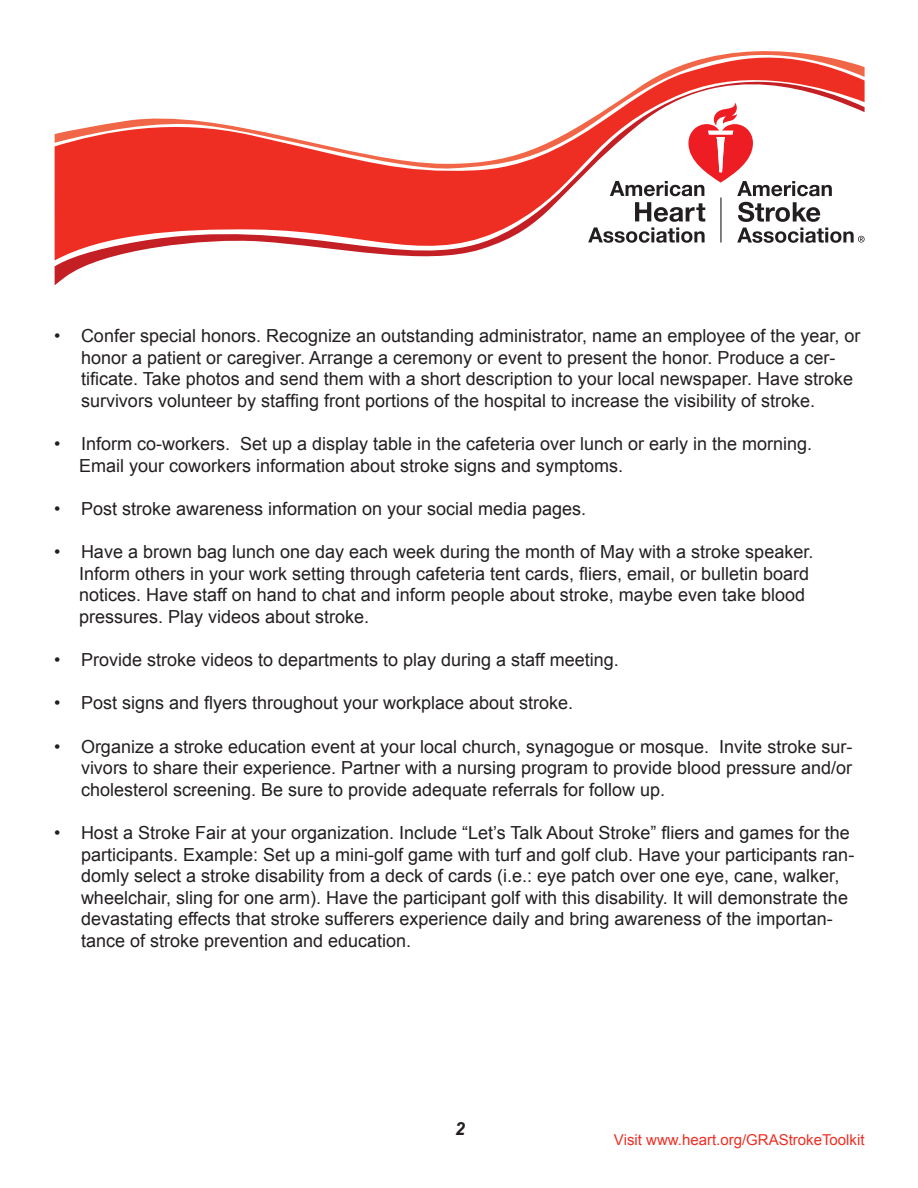
<style>
.page{position:relative;width:918px;height:1188px;background:#fff}
.page>*{position:absolute;margin:0;border:0;box-sizing:border-box;transform-origin:0 0}
.t1{font:18px/21.6px "Arial";color:#231f20}
.t2{font:italic 700 18px "Arial";color:#231f20}
.t3{font:15px "Arial";color:#ee2e22}
</style>
<div class="page">
<svg style="left:55px;top:51px;width:810px;height:217px"></svg>
<svg style="left:588px;top:202px;width:117px;height:41px"></svg>
<svg style="left:610px;top:102px;width:222px;height:94px"></svg>
<svg style="left:738px;top:202px;width:82px;height:20px"></svg>
<hr style="left:720px;top:197px;width:2px;height:46px;background:#231f20">
<svg style="left:737px;top:228px;width:128px;height:15px"></svg>
<p class="t1" style="left:81px;top:325px;width:781px;text-indent:-27px">• Confer special honors. Recognize an outstanding administrator, name an employee of the year, or honor a patient or caregiver. Arrange a ceremony or event to present the honor. Produce a cer&shy;tificate. Take photos and send them with a short description to your local newspaper. Have stroke survivors volunteer by staffing front portions of the hospital to increase the visibility of stroke.</p>
<p class="t1" style="left:54px;top:433px;width:760px">• Inform co-workers. Set up a display table in the cafeteria over lunch or early in the morning.</p>
<p class="t1" style="left:79px;top:455px;width:546px">Email your coworkers information about stroke signs and symptoms.</p>
<p class="t1" style="left:54px;top:498px;width:534px">• Post stroke awareness information on your social media pages.</p>
<p class="t1" style="left:54px;top:541px;width:761px">• Have a brown bag lunch one day each week during the month of May with a stroke speaker.</p>
<p class="t1" style="left:79px;top:563px;width:732px">Inform others in your work setting through cafeteria tent cards, fliers, email, or bulletin board notices. Have staff on hand to chat and inform people about stroke, maybe even take blood</p>
<p class="t1" style="left:79px;top:606px;width:292px">pressures. Play videos about stroke.</p>
<p class="t1" style="left:54px;top:649px;width:566px">• Provide stroke videos to departments to play during a staff meeting.</p>
<p class="t1" style="left:54px;top:693px;width:521px">• Post signs and flyers throughout your workplace about stroke.</p>
<p class="t1" style="left:81px;top:736px;width:773px;text-align:justify;text-indent:-27px">• Organize a stroke education event at your local church, synagogue or mosque. Invite stroke sur&shy;vivors to share their experience. Partner with a nursing program to provide blood pressure and/or cholesterol screening. Be sure to provide adequate referrals for follow up.</p>
<p class="t1" style="left:81px;top:822px;width:775px;text-indent:-27px">• Host a Stroke Fair at your organization. Include “Let’s Talk About Stroke” fliers and games for the participants. Example: Set up a mini-golf game with turf and golf club. Have your participants ran&shy;domly select a stroke disability from a deck of cards (i.e.: eye patch over one eye, cane, walker, wheelchair, sling for one arm). Have the participant golf with this disability. It will demonstrate the devastating effects that stroke sufferers experience daily and bring awareness of the importan&shy;tance of stroke prevention and education.</p>
<p class="t2" style="left:455px;top:1117px;width:12px">2</p>
<p class="t3" style="left:614px;top:1130px;width:252px">Visit www.heart.org/GRAStrokeToolkit</p>
</div>
